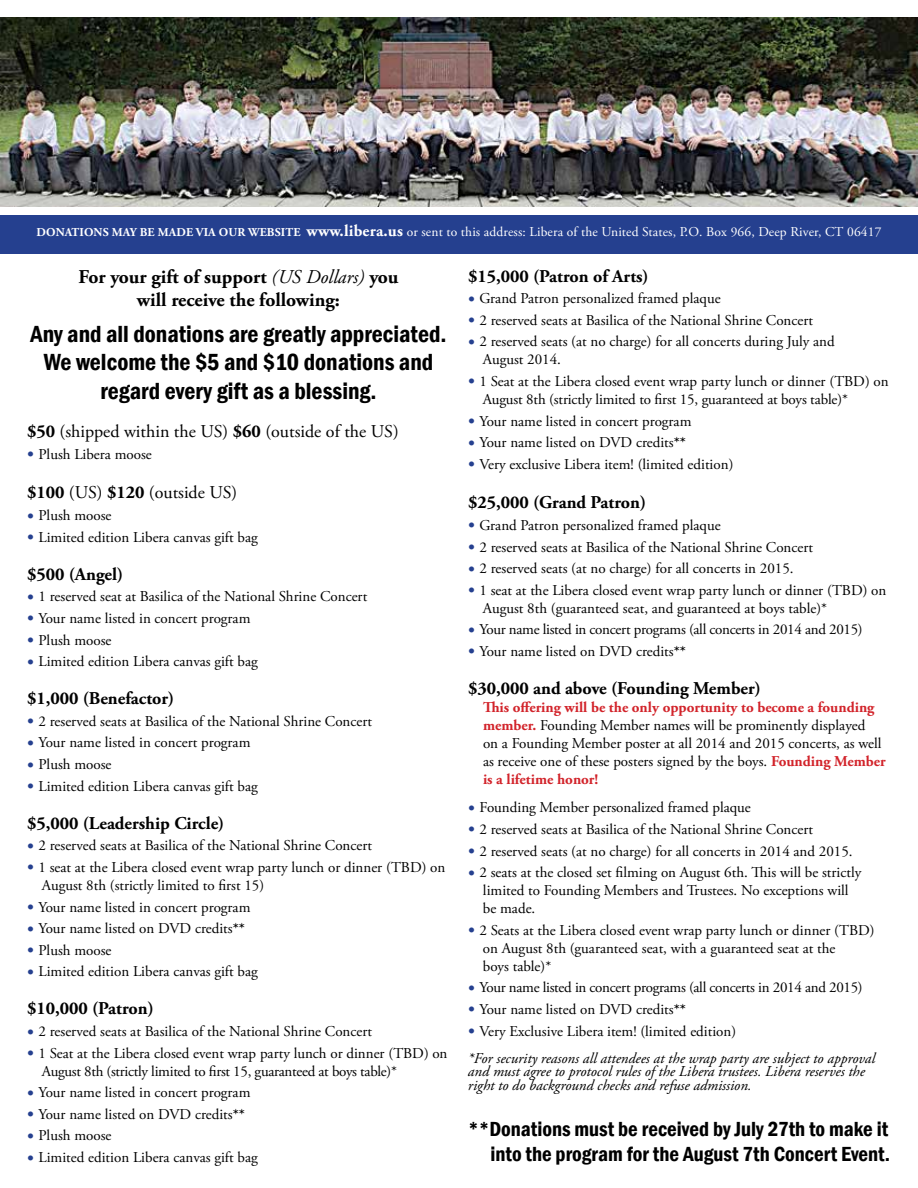
<style>
.page{position:relative;width:918px;height:1188px;background:#fff}
.page>*{position:absolute;margin:0;border:0;box-sizing:border-box;transform-origin:0 0}
.t1{font:600 condensed 24px/28.8px "Franklin Gothic";color:#000;text-align:center}
.t2{font:600 condensed 21px/25.2px "Franklin Gothic";color:#000;text-align:right}
.t3{font:700 19.5px/23.4px "Adobe Garamond Pro";color:#000;text-align:center}
.t4{font:700 18px "Adobe Garamond Pro";color:#000}
.t5{font:18px "Adobe Garamond Pro";color:#000}
.t6{font:15px/18px "Adobe Garamond Pro";color:#000}
.t7{font:15px/18px "Adobe Garamond Pro";letter-spacing:-.02em;color:#000}
.t8{font:italic 15px/27px "Adobe Garamond Pro";color:#000}
.t9{font:13.5px "Adobe Garamond Pro";letter-spacing:.01em;color:#fff}
.s1{font-weight:700;font-size:12px}
.s2{font-weight:700;font-size:16.5px}
.s3{font-weight:400;font-style:italic}
.s4{font-weight:700}
.s5{font-size:18px;color:#25408f}
.s6{font-weight:700;color:#d2232a}
.s7{font-style:normal;font-size:18px;color:#25408f}
.s8{font-style:normal}
</style>
<div class="page">
<div style="left:0;top:215px;width:918px;height:39px;background:#25408f"></div>
<img style="left:0;top:18px;width:918px;height:189px">
<p class="t9" style="left:37px;top:224px;width:846px"><span class="s1">DONATIONS MAY BE MADE VIA OUR WEBSITE</span> <span class="s2">www.libera.us</span> or sent to this address: Libera of the United States, P.O. Box 966, Deep River, CT 06417</p>
<h3 class="t3" style="left:78px;top:265px;width:322px">For your gift of support <span class="s3">(US Dollars)</span> you will receive the following:</h3>
<h1 class="t1" style="left:30px;top:319px;width:418px">Any and all donations are greatly appreciated.<br>We welcome the $5 and $10 donations and regard every gift as a blessing.</h1>
<p class="t5" style="left:27px;top:421px;width:373px"><span class="s4">$50</span> (shipped within the US) <span class="s4">$60</span> (outside of the US)</p>
<p class="t6" style="left:27px;top:446px;width:126px"><span class="s5">•</span> Plush Libera moose</p>
<p class="t5" style="left:27px;top:482px;width:212px"><span class="s4">$100</span> (US) <span class="s4">$120</span> (outside US)</p>
<p class="t6" style="left:27px;top:507px;width:86px"><span class="s5">•</span> Plush moose</p>
<p class="t6" style="left:27px;top:528px;width:232px"><span class="s5">•</span> Limited edition Libera canvas gift bag</p>
<p class="t4" style="left:27px;top:564px;width:98px">$500 (Angel)</p>
<p class="t6" style="left:27px;top:588px;width:342px"><span class="s5">•</span> 1 reserved seat at Basilica of the National Shrine Concert</p>
<p class="t6" style="left:27px;top:610px;width:225px"><span class="s5">•</span> Your name listed in concert program</p>
<p class="t6" style="left:27px;top:631px;width:86px"><span class="s5">•</span> Plush moose</p>
<p class="t6" style="left:27px;top:653px;width:232px"><span class="s5">•</span> Limited edition Libera canvas gift bag</p>
<p class="t4" style="left:27px;top:688px;width:149px">$1,000 (Benefactor)</p>
<p class="t6" style="left:27px;top:713px;width:347px"><span class="s5">•</span> 2 reserved seats at Basilica of the National Shrine Concert</p>
<p class="t6" style="left:27px;top:734px;width:225px"><span class="s5">•</span> Your name listed in concert program</p>
<p class="t6" style="left:27px;top:756px;width:86px"><span class="s5">•</span> Plush moose</p>
<p class="t6" style="left:27px;top:777px;width:232px"><span class="s5">•</span> Limited edition Libera canvas gift bag</p>
<p class="t4" style="left:27px;top:813px;width:199px">$5,000 (Leadership Circle)</p>
<p class="t6" style="left:27px;top:837px;width:347px"><span class="s5">•</span> 2 reserved seats at Basilica of the National Shrine Concert</p>
<p class="t6" style="left:42px;top:859px;width:405px;text-indent:-15px"><span class="s5">•</span> 1 seat at the Libera closed event wrap party lunch or dinner (TBD) on<br>August 8th (strictly limited to first 15)</p>
<p class="t6" style="left:27px;top:898px;width:225px"><span class="s5">•</span> Your name listed in concert program</p>
<p class="t6" style="left:27px;top:920px;width:219px"><span class="s5">•</span> Your name listed on DVD credits<span class="s4">**</span></p>
<p class="t6" style="left:27px;top:942px;width:86px"><span class="s5">•</span> Plush moose</p>
<p class="t6" style="left:27px;top:963px;width:232px"><span class="s5">•</span> Limited edition Libera canvas gift bag</p>
<p class="t4" style="left:27px;top:998px;width:128px">$10,000 (Patron)</p>
<p class="t6" style="left:27px;top:1023px;width:347px"><span class="s5">•</span> 2 reserved seats at Basilica of the National Shrine Concert</p>
<p class="t7" style="left:42px;top:1044px;width:407px;text-indent:-15px"><span class="s5">•</span> 1 Seat at the Libera closed event wrap party lunch or dinner (TBD) on<br>August 8th (strictly limited to first 15, guaranteed at boys table)*</p>
<p class="t6" style="left:27px;top:1084px;width:225px"><span class="s5">•</span> Your name listed in concert program</p>
<p class="t6" style="left:27px;top:1106px;width:219px"><span class="s5">•</span> Your name listed on DVD credits<span class="s4">**</span></p>
<p class="t6" style="left:27px;top:1127px;width:86px"><span class="s5">•</span> Plush moose</p>
<p class="t6" style="left:27px;top:1149px;width:232px"><span class="s5">•</span> Limited edition Libera canvas gift bag</p>
<p class="t4" style="left:468px;top:265px;width:182px">$15,000 (Patron of Arts)</p>
<p class="t6" style="left:468px;top:290px;width:254px"><span class="s5">•</span> Grand Patron personalized framed plaque</p>
<p class="t6" style="left:468px;top:312px;width:347px"><span class="s5">•</span> 2 reserved seats at Basilica of the National Shrine Concert</p>
<p class="t6" style="left:483px;top:333px;width:353px;text-indent:-15px"><span class="s5">•</span> 2 reserved seats (at no charge) for all concerts during July and<br>August 2014.</p>
<p class="t6" style="left:483px;top:373px;width:407px;text-indent:-15px"><span class="s5">•</span> 1 Seat at the Libera closed event wrap party lunch or dinner (TBD) on<br>August 8th (strictly limited to first 15, guaranteed at boys table)*</p>
<p class="t6" style="left:468px;top:412px;width:225px"><span class="s5">•</span> Your name listed in concert program</p>
<p class="t6" style="left:468px;top:434px;width:219px"><span class="s5">•</span> Your name listed on DVD credits<span class="s4">**</span></p>
<p class="t6" style="left:468px;top:456px;width:267px"><span class="s5">•</span> Very exclusive Libera item! (limited edition)</p>
<p class="t4" style="left:468px;top:492px;width:180px">$25,000 (Grand Patron)</p>
<p class="t6" style="left:468px;top:517px;width:254px"><span class="s5">•</span> Grand Patron personalized framed plaque</p>
<p class="t6" style="left:468px;top:538px;width:347px"><span class="s5">•</span> 2 reserved seats at Basilica of the National Shrine Concert</p>
<p class="t6" style="left:468px;top:560px;width:327px"><span class="s5">•</span> 2 reserved seats (at no charge) for all concerts in 2015.</p>
<p class="t6" style="left:483px;top:582px;width:405px;text-indent:-15px"><span class="s5">•</span> 1 seat at the Libera closed event wrap party lunch or dinner (TBD) on<br>August 8th (guaranteed seat, and guaranteed at boys table)*</p>
<p class="t7" style="left:468px;top:621px;width:396px"><span class="s5">•</span> Your name listed in concert programs (all concerts in 2014 and 2015)</p>
<p class="t6" style="left:468px;top:643px;width:219px"><span class="s5">•</span> Your name listed on DVD credits<span class="s4">**</span></p>
<p class="t4" style="left:468px;top:678px;width:294px">$30,000 and above (Founding Member)</p>
<p class="t6" style="left:483px;top:699px;width:404px"><span class="s6">This offering will be the only opportunity to become a founding member.</span> Founding Member names will be prominently displayed<br>on a Founding Member poster at all 2014 and 2015 concerts, as well as receive one of these posters signed by the boys. <span class="s6">Founding Member is a lifetime honor!</span></p>
<p class="t6" style="left:468px;top:799px;width:284px"><span class="s5">•</span> Founding Member personalized framed plaque</p>
<p class="t6" style="left:468px;top:821px;width:347px"><span class="s5">•</span> 2 reserved seats at Basilica of the National Shrine Concert</p>
<p class="t6" style="left:468px;top:842px;width:386px"><span class="s5">•</span> 2 reserved seats (at no charge) for all concerts in 2014 and 2015.</p>
<p class="t6" style="left:483px;top:864px;width:380px;text-indent:-15px"><span class="s5">•</span> 2 seats at the closed set filming on August 6th. This will be strictly limited to Founding Members and Trustees. No exceptions will be made.</p>
<p class="t6" style="left:483px;top:922px;width:393px;text-indent:-15px"><span class="s5">•</span> 2 Seats at the Libera closed event wrap party lunch or dinner (TBD) on August 8th (guaranteed seat, with a guaranteed seat at the<br>boys table)*</p>
<p class="t7" style="left:468px;top:979px;width:396px"><span class="s5">•</span> Your name listed in concert programs (all concerts in 2014 and 2015)</p>
<p class="t6" style="left:468px;top:1001px;width:219px"><span class="s5">•</span> Your name listed on DVD credits<span class="s4">**</span></p>
<p class="t8" style="left:468px;top:1018px;width:409px"><span class="s7">•</span> <span class="s8">Very Exclusive Libera item! (limited edition)<br></span>*For security reasons all attendees at the wrap party are subject to approval</p>
<p class="t8" style="left:468px;top:1065px;width:398px;line-height:13.5px">and must agree to protocol rules of the Libera trustees. Libera reserves the right to do background checks and refuse admission.</p>
<h2 class="t2" style="left:468px;top:1116px;width:424px">**Donations must be received by July 27th to make it into the program for the August 7th Concert Event.</h2>
</div>
